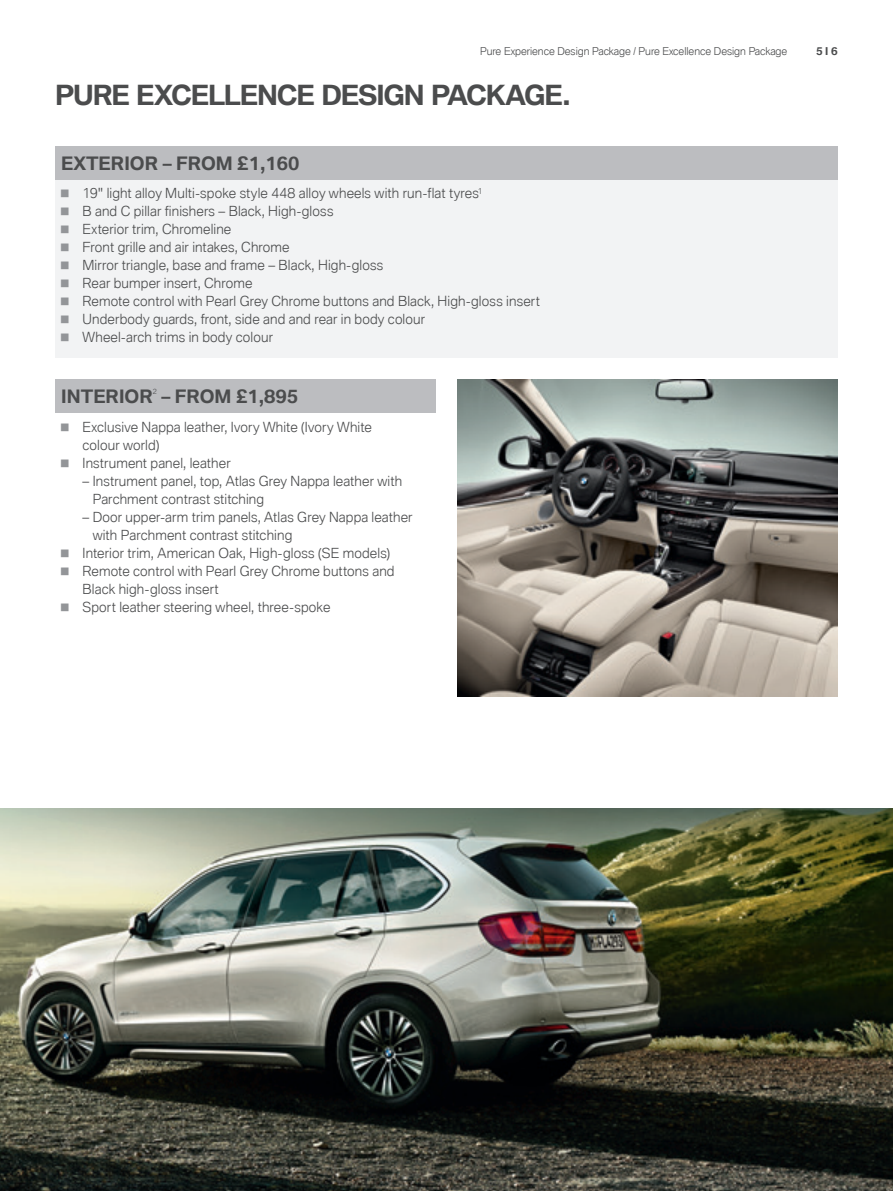
<style>
.page{position:relative;width:893px;height:1191px;background:#fff}
.page>*{position:absolute;margin:0;border:0;box-sizing:border-box;transform-origin:0 0}
.t1{font:700 27px "BMW Type Global Pro";letter-spacing:-.045em;color:#4b4c4d}
.t2{font:700 18px "BMW Type Global Pro";color:#4b4c4d}
.t3{font:300 13.5px/18px "BMW Type Global Pro";letter-spacing:.01em;color:#4b4c4d}
.t4{font:300 10.5px "BMW Type Global Pro";color:#4b4c4d}
.t5{font:700 10.5px "BMW Type Global Pro";color:#4b4c4d}
.t6{font:300 7.05px "BMW Type Global Pro";color:#4b4c4d}
</style>
<div class="page">
<img style="left:0;top:808px;width:893px;height:383px">
<div style="left:55px;top:146px;width:783px;height:34px;background:#bcbdc0"></div>
<div style="left:55px;top:180px;width:783px;height:178px;background:#f2f3f4"></div>
<div style="left:55px;top:379px;width:380px;height:34px;background:#bcbdc0"></div>
<img style="left:458px;top:379px;width:380px;height:317px">
<p class="t4" style="left:480px;top:44px;width:309px">Pure Experience Design Package / Pure Excellence Design Package</p>
<p class="t5" style="left:816px;top:46px;width:23px">5 I 6</p>
<h1 class="t1" style="left:55px;top:80px;width:517px">PU RE EXCELLENCE DESIGN PACKAGE.</h1>
<h2 class="t2" style="left:61px;top:153px;width:26px">EXTE</h2>
<h2 class="t2" style="left:111px;top:153px;width:190px">RIOR – FROM £1,160</h2>
<p class="t3" style="left:61px;top:185px;width:480px"><sup>█</sup> 19" light alloy Multi-spoke style 448 alloy wheels with run-flat tyres<sup>1<br></sup><sup>█</sup> B and C pillar finishers – Black, High-gloss<br><sup>█</sup> Exterior trim, Chromeline<br><sup>█</sup> Front grille and air intakes, Chrome<br><sup>█</sup> Mirror triangle, base and frame – Black, High-gloss<br><sup>█</sup> Rear bumper insert, Chrome<br><sup>█</sup> Remote control with Pearl Grey Chrome buttons and Black, High-gloss insert <sup>█</sup> Underbody guards, front, side and and rear in body colour<br><sup>█</sup> Wheel-arch trims in body colour</p>
<h2 class="t2" style="left:61px;top:386px;width:93px">INTERIOR</h2>
<p class="t6" style="left:153px;top:386px;width:6px">2</p>
<h2 class="t2" style="left:161px;top:386px;width:138px">– FROM £1,895</h2>
<p class="t3" style="left:61px;top:419px;width:312px"><sup>█</sup> Exclusive Nappa leather, Ivory White (Ivory White</p>
<p class="t3" style="left:83px;top:437px;width:79px">colour world)</p>
<p class="t3" style="left:61px;top:455px;width:171px"><sup>█</sup> Instrument panel, leather</p>
<p class="t3" style="left:93px;top:473px;width:311px;text-indent:-10px">– Instrument panel, top, Atlas Grey Nappa leather with<br>Parchment contrast stitching</p>
<p class="t3" style="left:83px;top:509px;width:331px">– Door upper-arm trim panels, Atlas Grey Nappa leather</p>
<p class="t3" style="left:93px;top:527px;width:201px">with Parchment contrast stitching</p>
<p class="t3" style="left:61px;top:545px;width:330px"><sup>█</sup> Interior trim, American Oak, High-gloss (SE models)</p>
<p class="t3" style="left:61px;top:563px;width:335px"><sup>█</sup> Remote control with Pearl Grey Chrome buttons and</p>
<p class="t3" style="left:83px;top:581px;width:138px">Black high-gloss insert</p>
<p class="t3" style="left:61px;top:599px;width:271px"><sup>█</sup> Sport leather steering wheel, three-spoke</p>
</div>
